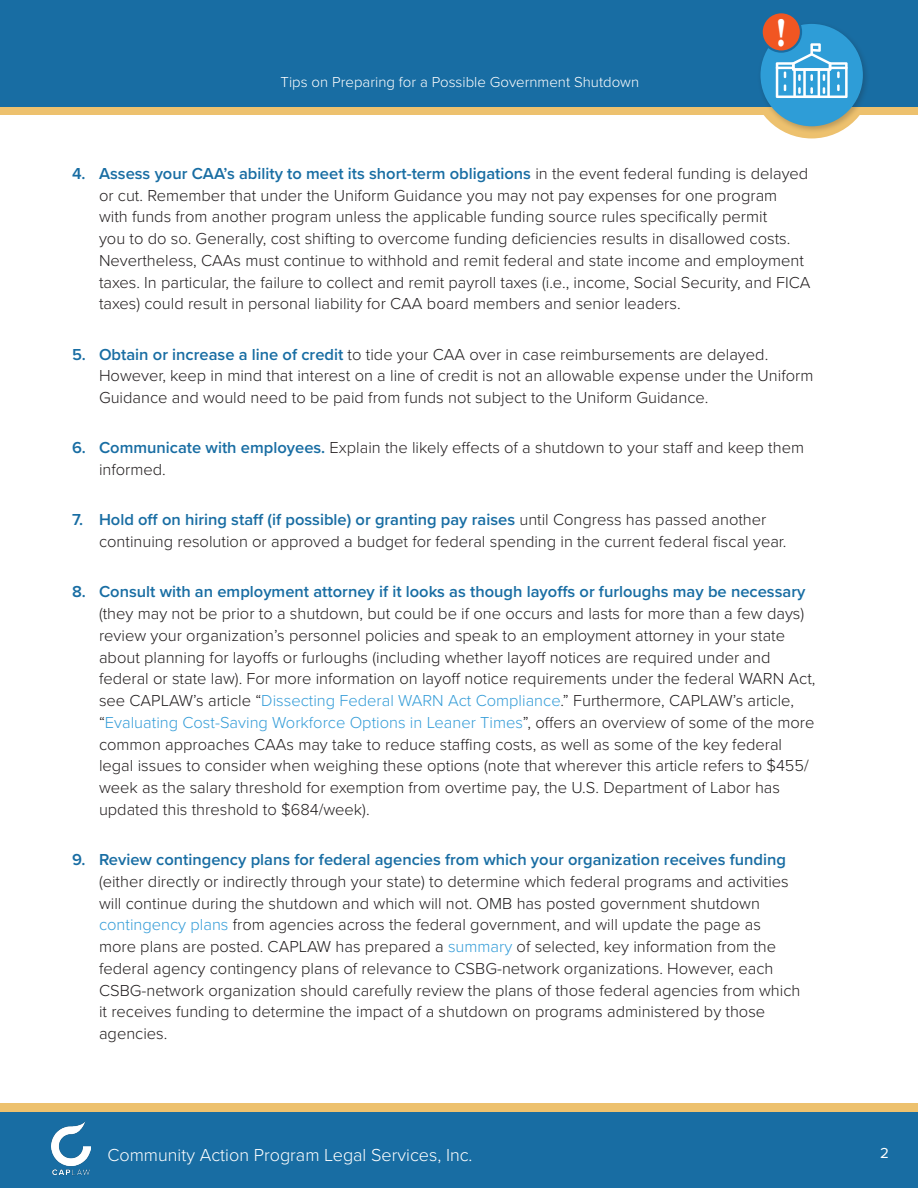
<style>
.page{position:relative;width:918px;height:1188px;background:#fff}
.page>*{position:absolute;margin:0;border:0;box-sizing:border-box;transform-origin:0 0}
.t1{font:condensed 33.9px "Bernard";color:#fff}
.t2{font:300 18px "Proxima Nova";color:#fff}
.t3{font:300 16.5px/21.8px "Proxima Nova";color:#231f20}
.t4{font:300 15px "Proxima Nova";color:#fff}
.t5{font:15px "Proxima Nova";color:#fff}
.s1{font-weight:600;color:#186da3}
.s2{color:#359dd8}
</style>
<div class="page">
<div style="left:0;top:107px;width:918px;height:8px;background:#edc16e"></div>
<div style="left:0;top:0;width:918px;height:107px;background:#186da3"></div>
<div style="left:0;top:1112px;width:918px;height:76px;background:#186da3"></div>
<img style="left:51px;top:1122px;width:40px;height:54px">
<div style="left:0;top:1103px;width:918px;height:9px;background:#edc16e"></div>
<div style="left:758px;top:21px;width:112px;height:112px;background:#231f20;opacity:.24"></div>
<div style="left:761px;top:24px;width:102px;height:102px;background:#2e9dd7;border-radius:50%"></div>
<svg style="left:776px;top:43px;width:72px;height:55px"></svg>
<div style="left:762px;top:12px;width:39px;height:40px;background:#f15622;border-radius:50%"></div>
<div style="left:760px;top:11px;width:42px;height:42px;border:2px solid #186da3;border-radius:50%"></div>
<p class="t4" style="left:281px;top:70px;width:360px">Tips on Preparing for a Possible Government Shutdown</p>
<p class="t1" style="left:777px;top:13px;width:10px">!</p>
<p class="t3" style="left:99px;top:162px;width:713px;text-indent:-27px"><span class="s1">4. Assess your CAA’s ability to meet its short-term obligations</span> in the event federal funding is delayed or cut. Remember that under the Uniform Guidance you may not pay expenses for one program<br>with funds from another program unless the applicable funding source rules specifically permit<br>you to do so. Generally, cost shifting to overcome funding deficiencies results in disallowed costs.<br>Nevertheless, CAAs must continue to withhold and remit federal and state income and employment taxes. In particular, the failure to collect and remit payroll taxes (i.e., income, Social Security, and FICA taxes) could result in personal liability for CAA board members and senior leaders.</p>
<p class="t3" style="left:99px;top:342px;width:716px;text-indent:-27px"><span class="s1">5. Obtain or increase a line of credit</span> to tide your CAA over in case reimbursements are delayed.<br>However, keep in mind that interest on a line of credit is not an allowable expense under the Uniform<br>Guidance and would need to be paid from funds not subject to the Uniform Guidance.</p>
<p class="t3" style="left:99px;top:436px;width:707px;text-indent:-27px"><span class="s1">6. Communicate with employees.</span> Explain the likely effects of a shutdown to your staff and keep them informed.</p>
<p class="t3" style="left:99px;top:508px;width:689px;text-indent:-27px"><span class="s1">7. Hold off on hiring staff (if possible) or granting pay raises</span> until Congress has passed another continuing resolution or approved a budget for federal spending in the current federal fiscal year.</p>
<p class="t3" style="left:99px;top:580px;width:718px;text-indent:-27px"><span class="s1">8. Consult with an employment attorney if it looks as though layoffs or furloughs may be necessary </span>(they may not be prior to a shutdown, but could be if one occurs and lasts for more than a few days) review your organization’s personnel policies and speak to an employment attorney in your state about planning for layoffs or furloughs (including whether layoff notices are required under and federal or state law). For more information on layoff notice requirements under the federal WARN Act, see CAPLAW’s article “<span class="s2">Dissecting Federal WARN Act Compliance</span>.” Furthermore, CAPLAW’s article, “<span class="s2">Evaluating Cost-Saving Workforce Options in Leaner Times</span>”, offers an overview of some of the more common approaches CAAs may take to reduce staffing costs, as well as some of the key federal legal issues to consider when weighing these options (note that wherever this article refers to $455/ week as the salary threshold for exemption from overtime pay, the U.S. Department of Labor has updated this threshold to $684/week).</p>
<p class="t3" style="left:99px;top:848px;width:703px;text-indent:-27px"><span class="s1">9. Review contingency plans for federal agencies from which your organization receives funding </span>(either directly or indirectly through your state) to determine which federal programs and activities will continue during the shutdown and which will not. OMB has posted government shutdown <span class="s2">contingency plans</span> from agencies across the federal government, and will update the page as more plans are posted. CAPLAW has prepared a <span class="s2">summary</span> of selected, key information from the federal agency contingency plans of relevance to CSBG-network organizations. However, each CSBG-network organization should carefully review the plans of those federal agencies from which it receives funding to determine the impact of a shutdown on programs administered by those agencies.</p>
<p class="t2" style="left:107px;top:1141px;width:367px">Community Action Program Legal Services, Inc.</p>
<p class="t5" style="left:880px;top:1142px;width:10px">2</p>
</div>
